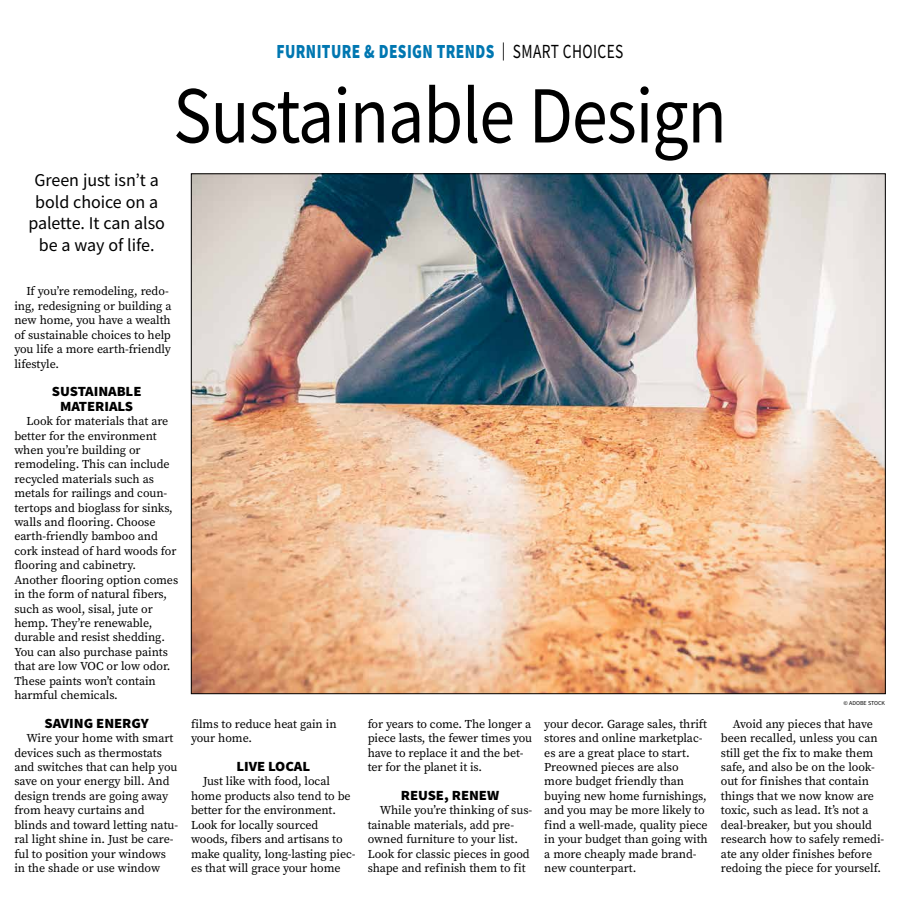
<style>
.page{position:relative;width:900px;height:908px;background:#fff}
.page>*{position:absolute;margin:0;border:0;box-sizing:border-box;transform-origin:0 0}
.t1{font:81px "Source Sans Pro";letter-spacing:-.015em;color:#000;scale:.89 1}
.t2{font:900 20px "Source Sans Pro";letter-spacing:.025em;color:#0077b1;scale:.77 1}
.t3{font:18px/21.6px "Source Sans Pro";letter-spacing:-.005em;color:#000;text-align:center}
.t4{font:900 14px/14.4px "Source Sans Pro";letter-spacing:-.005em;color:#000;text-align:center;scale:1.05 1}
.t5{font:12px/14.4px "Source Serif Pro";letter-spacing:-.005em;color:#000}
.t6{font:6px "Source Sans Pro";color:#000}
.s1{font-weight:400;font-size:18px;color:#000}
.s2{font-weight:400;color:#000}
</style>
<div class="page">
<img style="left:193px;top:175px;width:691px;height:516px">
<h2 class="t2" style="left:277px;top:38px;width:452px">FURNITURE &amp; DESIGN TRENDS <span class="s1">|</span> <span class="s2">SMART CHOICES</span></h2>
<h3 class="t3" style="left:28px;top:169px;width:138px">Green just isn’t a bold choice on a palette. It can also be a way of life.</h3>
<h1 class="t1" style="left:173px;top:64px;width:624px">Sustainable Design</h1>
<p class="t5" style="left:14px;top:284px;width:159px;text-indent:12px">If you’re remodeling, redo&shy;ing, redesigning or building a new home, you have a wealth of sustainable choices to help you life a more earth-friendly lifestyle.</p>
<p class="t4" style="left:52px;top:384px;width:87px">SUSTAINABLE<br>MATERIALS</p>
<p class="t5" style="left:14px;top:414px;width:165px;text-indent:12px">Look for materials that are better for the environment when you’re building or remodeling. This can include recycled materials such as metals for railings and coun&shy;tertops and bioglass for sinks, walls and flooring. Choose earth-friendly bamboo and cork instead of hard woods for flooring and cabinetry.<br>Another flooring option comes in the form of natural fibers, such as wool, sisal, jute or hemp. They’re renewable, durable and resist shedding.<br>You can also purchase paints that are low VOC or low odor.<br>These paints won’t contain harmful chemicals.</p>
<p class="t4" style="left:45px;top:715px;width:101px">SAVING ENERGY</p>
<p class="t5" style="left:14px;top:730px;width:165px;text-indent:12px">Wire your home with smart devices such as thermostats and switches that can help you save on your energy bill. And design trends are going away from heavy curtains and blinds and toward letting natu&shy;ral light shine in. Just be care&shy;ful to position your windows in the shade or use window</p>
<p class="t5" style="left:191px;top:716px;width:147px">films to reduce heat gain in your home.</p>
<p class="t4" style="left:237px;top:758px;width:72px">LIVE LOCAL</p>
<p class="t5" style="left:191px;top:774px;width:166px;text-indent:12px">Just like with food, local home products also tend to be better for the environment.<br>Look for locally sourced woods, fibers and artisans to make quality, long-lasting piec&shy;es that will grace your home</p>
<p class="t5" style="left:368px;top:716px;width:166px">for years to come. The longer a piece lasts, the fewer times you have to replace it and the bet&shy;ter for the planet it is.</p>
<p class="t4" style="left:401px;top:787px;width:95px">REUSE, RENEW</p>
<p class="t5" style="left:368px;top:802px;width:166px;text-indent:12px">While you’re thinking of sus&shy;tainable materials, add pre&shy;owned furniture to your list.<br>Look for classic pieces in good shape and refinish them to fit</p>
<p class="t6" style="left:844px;top:699px;width:43px">© ADOBE STOCK</p>
<p class="t5" style="left:544px;top:716px;width:165px">your decor. Garage sales, thrift stores and online marketplac&shy;es are a great place to start.<br>Preowned pieces are also more budget friendly than buying new home furnishings, and you may be more likely to find a well-made, quality piece in your budget than going with a more cheaply made brand&shy;new counterpart.</p>
<p class="t5" style="left:721px;top:716px;width:165px;text-indent:12px">Avoid any pieces that have been recalled, unless you can still get the fix to make them safe, and also be on the look&shy;out for finishes that contain things that we now know are toxic, such as lead. It’s not a deal-breaker, but you should research how to safely remedi&shy;ate any older finishes before redoing the piece for yourself.</p>
</div>
